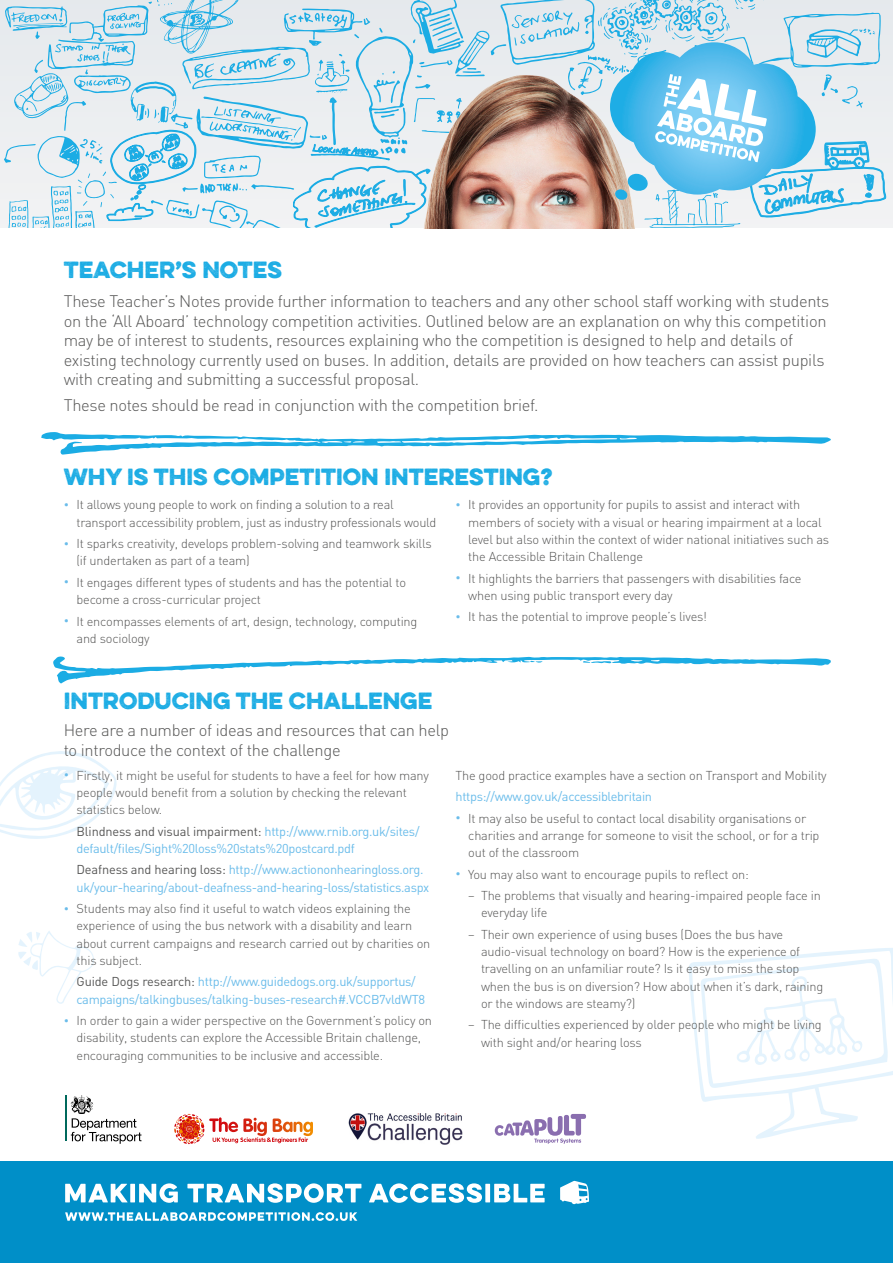
<style>
.page{position:relative;width:893px;height:1263px;background:#fff}
.page>*{position:absolute;margin:0;border:0;box-sizing:border-box;transform-origin:0 0}
.Heads{font:700 21px "Eveleth";color:#1bace4}
.Subheads{font:300 16.5px/19.5px "DIN";letter-spacing:-.02em;color:#565655}
.BODY_COPY{font:300 12.75px/17.2px "DIN";letter-spacing:-.015em;color:#565655}
.BODY_COPY-2{font:12.75px/17.2px "DIN";letter-spacing:-.025em;color:#6abcea}
.s1{font-size:9.75px;color:#6abcea}
.s2{color:#565655}
</style>
<div class="page">
<div style="left:0;top:1161px;width:893px;height:102px;background:#008fc8"></div>
<svg style="left:65px;top:1181px;width:524px;height:23px"></svg>
<svg style="left:65px;top:1212px;width:292px;height:9px"></svg>
<svg style="left:2px;top:0;width:884px;height:229px"></svg>
<svg style="left:495px;top:1114px;width:91px;height:30px"></svg>
<img style="left:349px;top:1114px;width:114px;height:30px">
<svg style="left:174px;top:1114px;width:139px;height:30px"></svg>
<hr style="left:65px;top:1095px;width:1px;height:46px;background:#00695c">
<svg style="left:71px;top:1095px;width:70px;height:49px"></svg>
<svg style="left:41px;top:432px;width:790px;height:23px"></svg>
<svg style="left:53px;top:656px;width:778px;height:27px"></svg>
<svg style="left:689px;top:948px;width:204px;height:191px"></svg>
<svg style="left:0;top:751px;width:117px;height:88px"></svg>
<svg style="left:18px;top:931px;width:76px;height:73px"></svg>
<p class="Heads" style="left:64px;top:253px;width:220px">TEACHER’S NOTES</p>
<p class="Subheads" style="left:64px;top:291px;width:767px">These Teacher’s Notes provide further information to teachers and any other school staff working with students on the ‘All Aboard’ technology competition activities. Outlined below are an explanation on why this competition may be of interest to students, resources explaining who the competition is designed to help and details of existing technology currently used on buses. In addition, details are provided on how teachers can assist pupils with creating and submitting a successful proposal.</p>
<p class="Subheads" style="left:64px;top:395px;width:476px">These notes should be read in conjunction with the competition brief.</p>
<p class="Heads" style="left:64px;top:461px;width:491px">WHY IS THIS COMPETITION INTERESTING?</p>
<p class="BODY_COPY" style="left:77px;top:496px;width:361px;text-indent:-13px"><span class="s1">•</span> It allows young people to work on finding a solution to a real transport accessibility problem, just as industry professionals would</p>
<p class="BODY_COPY" style="left:77px;top:535px;width:357px;text-indent:-13px"><span class="s1">•</span> It sparks creativity, develops problem-solving and teamwork skills (if undertaken as part of a team)</p>
<p class="BODY_COPY" style="left:77px;top:574px;width:331px;text-indent:-13px"><span class="s1">•</span> It engages different types of students and has the potential to become a cross-curricular project</p>
<p class="BODY_COPY" style="left:77px;top:612px;width:342px;text-indent:-13px"><span class="s1">•</span> It encompasses elements of art, design, technology, computing and sociology</p>
<p class="Heads" style="left:64px;top:685px;width:370px">INTRODUCING THE CHALLENGE</p>
<p class="BODY_COPY" style="left:468px;top:496px;width:362px;text-indent:-13px"><span class="s1">•</span> It provides an opportunity for pupils to assist and interact with members of society with a visual or hearing impairment at a local level but also within the context of wider national initiatives such as the Accessible Britain Challenge</p>
<p class="BODY_COPY" style="left:468px;top:569px;width:335px;text-indent:-13px"><span class="s1">•</span> It highlights the barriers that passengers with disabilities face when using public transport every day</p>
<p class="BODY_COPY" style="left:455px;top:608px;width:253px"><span class="s1">•</span> It has the potential to improve people’s lives!</p>
<p class="Subheads" style="left:64px;top:720px;width:387px">Here are a number of ideas and resources that can help to introduce the context of the challenge</p>
<p class="BODY_COPY" style="left:77px;top:766px;width:354px;text-indent:-13px"><span class="s1">•</span> Firstly, it might be useful for students to have a feel for how many people would benefit from a solution by checking the relevant statistics below.</p>
<p class="BODY_COPY-2" style="left:77px;top:822px;width:344px"><span class="s2">Blindness and visual impairment:</span> http://www.rnib.org.uk/sites/ default/files/Sight%20loss%20stats%20postcard.pdf</p>
<p class="BODY_COPY-2" style="left:77px;top:861px;width:354px"><span class="s2">Deafness and hearing loss:</span> http://www.actiononhearingloss.org. uk/your-hearing/about-deafness-and-hearing-loss/statistics.aspx</p>
<p class="BODY_COPY" style="left:77px;top:900px;width:355px;text-indent:-13px"><span class="s1">•</span> Students may also find it useful to watch videos explaining the experience of using the bus network with a disability and learn about current campaigns and research carried out by charities on this subject.</p>
<p class="BODY_COPY-2" style="left:77px;top:973px;width:350px"><span class="s2">Guide Dogs research:</span> http://www.guidedogs.org.uk/supportus/ campaigns/talkingbuses/talking-buses-research#.VCCB7vldWT8</p>
<p class="BODY_COPY" style="left:77px;top:1012px;width:357px;text-indent:-13px"><span class="s1">•</span> In order to gain a wider perspective on the Government’s policy on disability, students can explore the Accessible Britain challenge, encouraging communities to be inclusive and accessible.</p>
<p class="BODY_COPY" style="left:455px;top:766px;width:373px">The good practice examples have a section on Transport and Mobility</p>
<p class="BODY_COPY-2" style="left:455px;top:787px;width:198px">https://www.gov.uk/accessiblebritain</p>
<p class="BODY_COPY" style="left:468px;top:809px;width:353px;text-indent:-13px"><span class="s1">•</span> It may also be useful to contact local disability organisations or charities and arrange for someone to visit the school, or for a trip out of the classroom</p>
<p class="BODY_COPY" style="left:455px;top:865px;width:295px"><span class="s1">•</span> You may also want to encourage pupils to reflect on:</p>
<p class="BODY_COPY" style="left:481px;top:887px;width:341px;text-indent:-13px">– The problems that visually and hearing-impaired people face in everyday life</p>
<p class="BODY_COPY" style="left:481px;top:925px;width:344px;text-indent:-13px">– Their own experience of using buses (Does the bus have audio-visual technology on board? How is the experience of travelling on an unfamiliar route? Is it easy to miss the stop when the bus is on diversion? How about when it’s dark, raining or the windows are steamy?)</p>
<p class="BODY_COPY" style="left:481px;top:1016px;width:342px;text-indent:-13px">– The difficulties experienced by older people who might be living with sight and/or hearing loss</p>
</div>
